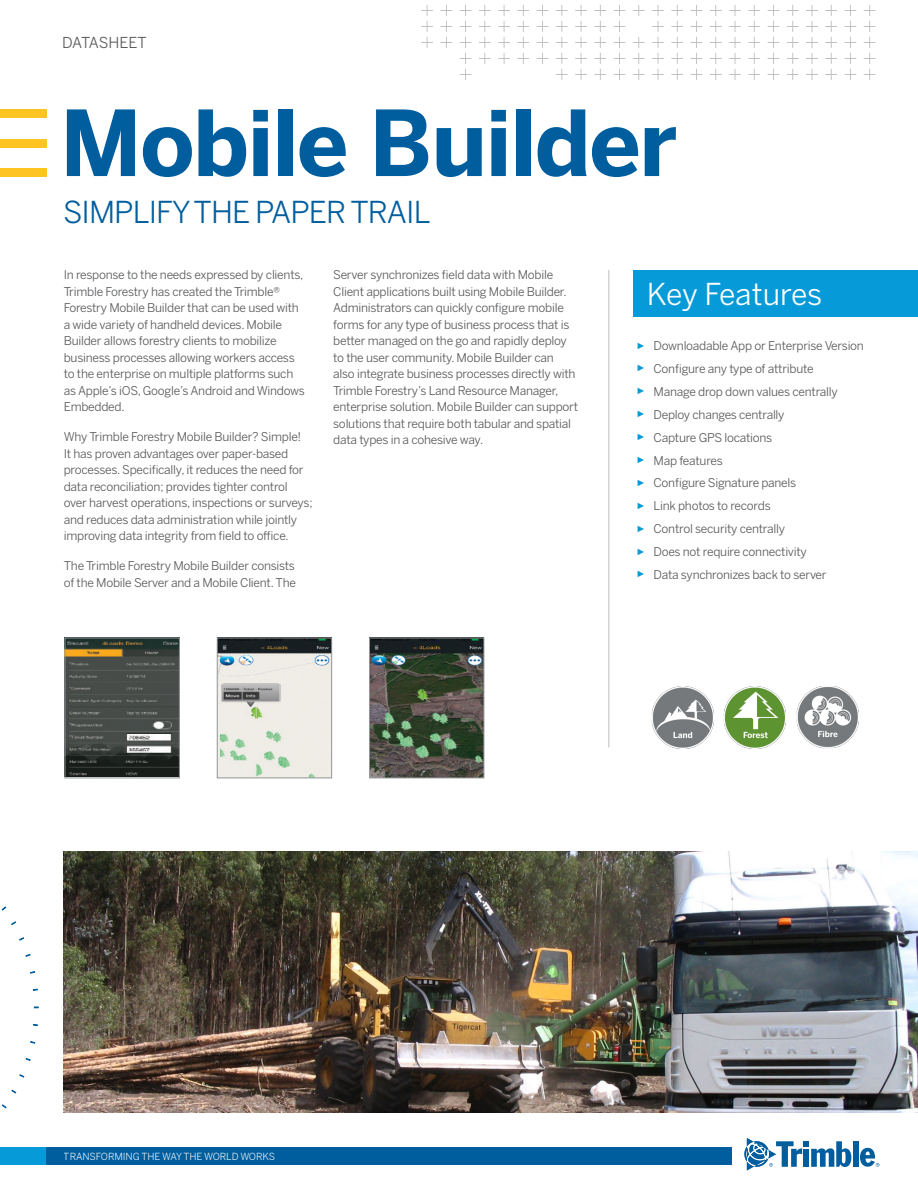
<style>
.page{position:relative;width:918px;height:1188px;background:#fff}
.page>*{position:absolute;margin:0;border:0;box-sizing:border-box;transform-origin:0 0}
.BlueMain{font:700 90px "Benton Sans";letter-spacing:-.02em;color:#005e9e}
.BlueMainSub_caps{font:30px "Benton Sans";letter-spacing:-.03em;color:#005e9e}
.KeyFeaturesHeader1{font:30px "Benton Sans";letter-spacing:-.01em;color:#fff}
.t1{font:15px "Benton Sans";letter-spacing:-.01em;color:#57585a}
.BodyTextFront{font:12px/16.5px "Benton Sans";letter-spacing:-.02em;color:#57585a}
.t2{font:9.75px "Benton Sans";letter-spacing:-.01em;color:#fff}
.s1{font-family:"Arial";font-size:9px;color:#069ad9}
</style>
<div class="page">
<svg style="left:421px;top:5px;width:455px;height:75px"></svg>
<div style="left:0;top:110px;width:47px;height:8px;background:#fec422"></div>
<div style="left:0;top:139px;width:47px;height:8px;background:#fec422"></div>
<div style="left:0;top:168px;width:47px;height:8px;background:#fec422"></div>
<div style="left:853px;top:1141px;width:5px;height:26px;background:#005e9e"></div>
<svg style="left:744px;top:1138px;width:107px;height:32px"></svg>
<svg style="left:860px;top:1148px;width:19px;height:19px"></svg>
<div style="left:0;top:1147px;width:730px;height:18px;background:#069ad9"></div>
<div style="left:47px;top:1147px;width:685px;height:18px;background:#005e9e"></div>
<div style="left:633px;top:270px;width:285px;height:47px;background:#069ad9"></div>
<hr style="left:608px;top:270px;width:2px;height:477px;background:#d4d3d3">
<svg style="left:30px;top:1041px;width:5px;height:3px"></svg>
<svg style="left:25px;top:1058px;width:6px;height:3px"></svg>
<svg style="left:19px;top:1074px;width:6px;height:4px"></svg>
<svg style="left:11px;top:1089px;width:6px;height:5px"></svg>
<svg style="left:2px;top:1104px;width:5px;height:5px"></svg>
<svg style="left:1px;top:906px;width:6px;height:5px"></svg>
<svg style="left:11px;top:921px;width:5px;height:4px"></svg>
<svg style="left:19px;top:937px;width:5px;height:4px"></svg>
<svg style="left:25px;top:954px;width:6px;height:3px"></svg>
<svg style="left:30px;top:971px;width:5px;height:3px"></svg>
<svg style="left:33px;top:988px;width:5px;height:3px"></svg>
<img style="left:651px;top:685px;width:208px;height:64px">
<img style="left:64px;top:852px;width:854px;height:261px">
<img style="left:67px;top:640px;width:111px;height:136px">
<div style="left:65px;top:638px;width:115px;height:140px;border:1px solid #939598"></div>
<img style="left:219px;top:640px;width:111px;height:136px">
<div style="left:217px;top:638px;width:115px;height:140px;border:1px solid #939598"></div>
<img style="left:371px;top:640px;width:111px;height:136px">
<div style="left:369px;top:638px;width:115px;height:140px;border:1px solid #939598"></div>
<p class="t1" style="left:62px;top:34px;width:86px">DATASHEET</p>
<p class="BlueMain" style="left:60px;top:87px;width:619px">Mobile Builder</p>
<p class="BlueMainSub_caps" style="left:63px;top:194px;width:369px">SIMPLIFY THE PAPER TRAIL</p>
<p class="BodyTextFront" style="left:64px;top:267px;width:243px">In response to the needs expressed by clients, Trimble Forestry has created the Trimble® Forestry Mobile Builder that can be used with a wide variety of handheld devices. Mobile Builder allows forestry clients to mobilize business processes allowing workers access to the enterprise on multiple platforms such as Apple’s iOS, Google’s Android and Windows Embedded.</p>
<p class="BodyTextFront" style="left:64px;top:429px;width:250px">Why Trimble Forestry Mobile Builder? Simple!<br>It has proven advantages over paper-based processes. Specifically, it reduces the need for data reconciliation; provides tighter control over harvest operations, inspections or surveys; and reduces data administration while jointly improving data integrity from field to office.</p>
<p class="BodyTextFront" style="left:64px;top:558px;width:234px">The Trimble Forestry Mobile Builder consists of the Mobile Server and a Mobile Client. The</p>
<p class="BodyTextFront" style="left:333px;top:267px;width:246px">Server synchronizes field data with Mobile Client applications built using Mobile Builder.<br>Administrators can quickly configure mobile forms for any type of business process that is better managed on the go and rapidly deploy to the user community. Mobile Builder can also integrate business processes directly with Trimble Forestry’s Land Resource Manager, enterprise solution. Mobile Builder can support solutions that require both tabular and spatial data types in a cohesive way.</p>
<p class="KeyFeaturesHeader1" style="left:647px;top:276px;width:177px">Key Features</p>
<p class="BodyTextFront" style="left:637px;top:338px;width:229px"><span class="s1">►</span> Downloadable App or Enterprise Version</p>
<p class="BodyTextFront" style="left:637px;top:360px;width:179px"><span class="s1">►</span> Configure any type of attribute</p>
<p class="BodyTextFront" style="left:637px;top:383px;width:203px"><span class="s1">►</span> Manage drop down values centrally</p>
<p class="BodyTextFront" style="left:637px;top:406px;width:150px"><span class="s1">►</span> Deploy changes centrally</p>
<p class="BodyTextFront" style="left:637px;top:429px;width:137px"><span class="s1">►</span> Capture GPS locations</p>
<p class="BodyTextFront" style="left:637px;top:452px;width:88px"><span class="s1">►</span> Map features</p>
<p class="BodyTextFront" style="left:637px;top:475px;width:161px"><span class="s1">►</span> Configure Signature panels</p>
<p class="BodyTextFront" style="left:637px;top:498px;width:136px"><span class="s1">►</span> Link photos to records</p>
<p class="BodyTextFront" style="left:637px;top:521px;width:150px"><span class="s1">►</span> Control security centrally</p>
<p class="BodyTextFront" style="left:637px;top:543px;width:172px"><span class="s1">►</span> Does not require connectivity</p>
<p class="BodyTextFront" style="left:637px;top:566px;width:192px"><span class="s1">►</span> Data synchronizes back to server</p>
<p class="t2" style="left:64px;top:1150px;width:213px">TRANSFORMING THE WAY THE WORLD WORKS</p>
</div>
